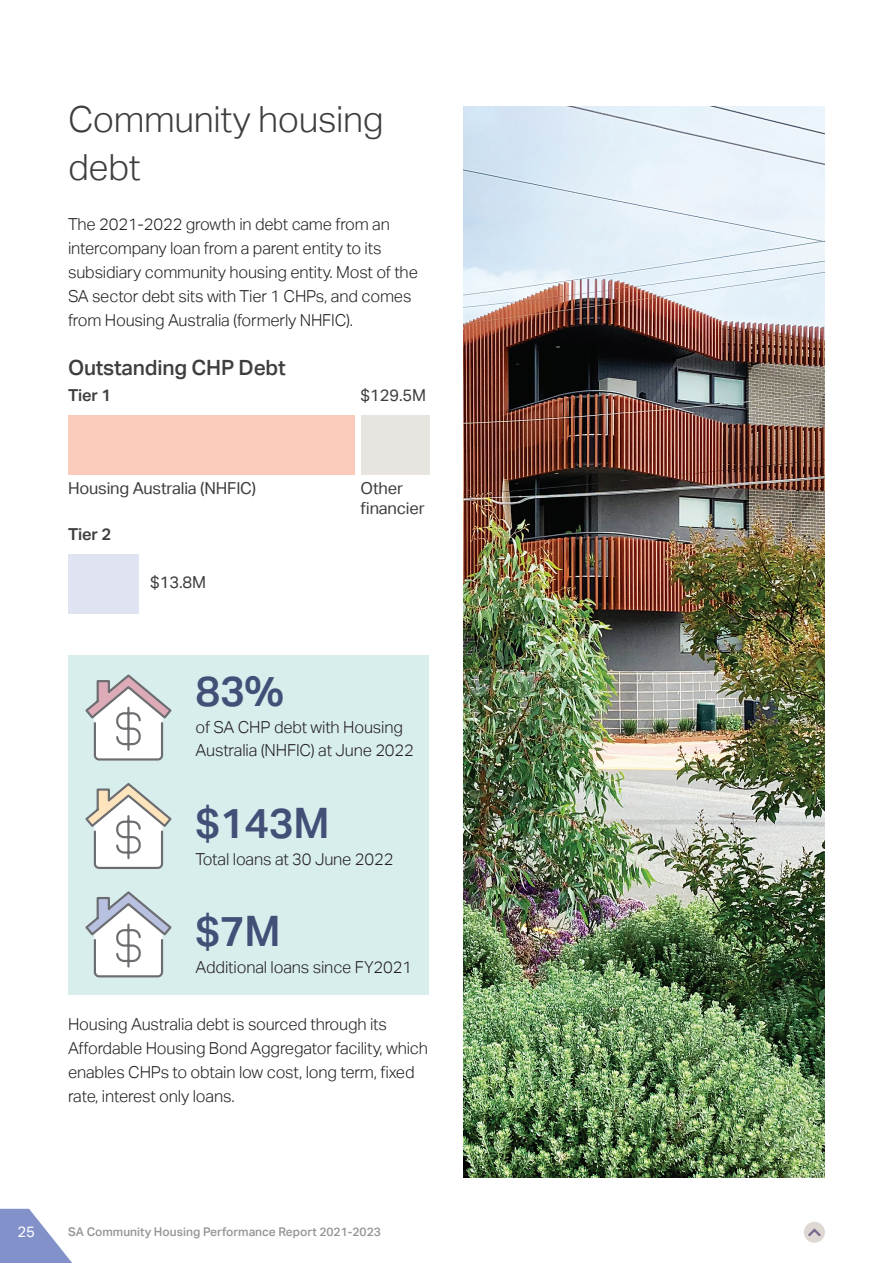
<style>
.page{position:relative;width:893px;height:1263px;background:#fff}
.page>*{position:absolute;margin:0;border:0;box-sizing:border-box;transform-origin:0 0}
.t1{font:600 42px "Aktiv Grotesk";letter-spacing:-.01em;color:#424f77}
.t2{font:300 36px/48px "Aktiv Grotesk";letter-spacing:-.01em;color:#3e3e3f}
.t3{font:500 21px "Aktiv Grotesk";letter-spacing:-.01em;color:#3e3e3f}
.t4{font:300 16.5px/24px "Aktiv Grotesk";letter-spacing:-.01em;color:#231f20}
.t5{font:16.5px/19.5px "Aktiv Grotesk";letter-spacing:-.01em;color:#3e3e3f}
.t6{font:600 16.5px "Aktiv Grotesk";letter-spacing:-.01em;color:#3e3e3f}
.t7{font:15px "Aktiv Grotesk";color:#fff}
.t8{font:500 12px "Aktiv Grotesk";color:#939598}
</style>
<div class="page">
<div style="left:68px;top:415px;width:287px;height:59px;background:#fbcbbc"></div>
<div style="left:68px;top:554px;width:71px;height:60px;background:#e0e4f2"></div>
<div style="left:361px;top:415px;width:68px;height:59px;background:#e8e4e0"></div>
<div style="left:68px;top:655px;width:361px;height:340px;background:#d8eeed"></div>
<svg style="left:85px;top:674px;width:87px;height:87px"></svg>
<svg style="left:85px;top:783px;width:87px;height:86px"></svg>
<svg style="left:85px;top:891px;width:87px;height:87px"></svg>
<img style="left:463px;top:106px;width:362px;height:1072px">
<svg style="left:0;top:1209px;width:72px;height:54px"></svg>
<div style="left:804px;top:1222px;width:21px;height:21px;background:#ded8d2;border-radius:50%"></div>
<svg style="left:808px;top:1228px;width:13px;height:9px"></svg>
<h2 class="t2" style="left:68px;top:96px;width:317px">Community housing debt</h2>
<p class="t4" style="left:68px;top:212px;width:351px">The 2021-2022 growth in debt came from an intercompany loan from a parent entity to its subsidiary community housing entity. Most of the SA sector debt sits with Tier 1 CHPs, and comes from Housing Australia (formerly NHFIC).</p>
<p class="t3" style="left:68px;top:355px;width:219px">Outstanding CHP Debt</p>
<p class="t6" style="left:68px;top:386px;width:45px">Tier 1</p>
<p class="t5" style="left:361px;top:385px;width:67px">$129.5M</p>
<p class="t5" style="left:68px;top:479px;width:189px">Housing Australia (NHFIC)</p>
<p class="t5" style="left:361px;top:479px;width:66px">Other financier</p>
<p class="t6" style="left:68px;top:525px;width:45px">Tier 2</p>
<p class="t5" style="left:150px;top:572px;width:57px">$13.8M</p>
<h1 class="t1" style="left:196px;top:667px;width:90px">83%</h1>
<p class="t4" style="left:196px;top:716px;width:220px;line-height:22.5px">of SA CHP debt with Housing<br>Australia (NHFIC) at June 2022</p>
<h1 class="t1" style="left:196px;top:798px;width:136px">$143M</h1>
<p class="t4" style="left:196px;top:847px;width:199px">Total loans at 30 June 2022</p>
<h1 class="t1" style="left:196px;top:907px;width:87px">$7M</h1>
<p class="t4" style="left:196px;top:956px;width:218px">Additional loans since FY2021</p>
<p class="t4" style="left:68px;top:1012px;width:362px">Housing Australia debt is sourced through its Affordable Housing Bond Aggregator facility, which enables CHPs to obtain low cost, long term, fixed rate, interest only loans.</p>
<p class="t7" style="left:17px;top:1223px;width:19px">25</p>
<p class="t8" style="left:68px;top:1225px;width:314px">SA Community Housing Performance Report 2021-2023</p>
</div>
